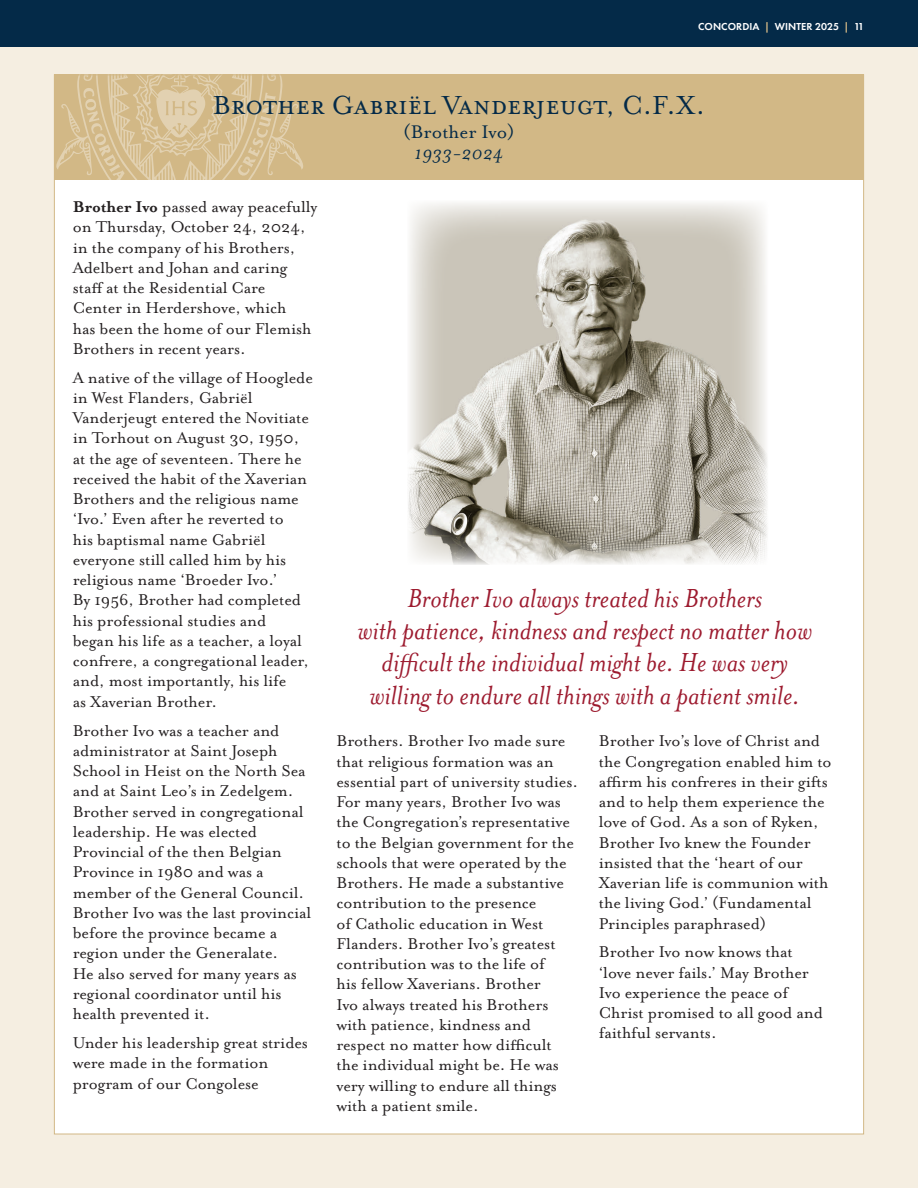
<style>
.page{position:relative;width:918px;height:1188px;background:#f5eee1}
.page>*{position:absolute;margin:0;border:0;box-sizing:border-box;transform-origin:0 0}
.t1{font:italic 30px/32.2px "Mrs Eaves OT";color:#9d1b2f;text-align:center}
.t2{font:30px "Mrs Eaves OT";color:#042a48}
.t3{font:21px "Mrs Eaves OT";color:#042a48}
.t4{font:italic 21px "Mrs Eaves OT";color:#042a48}
.t5{font:18px/20.2px "Mrs Eaves OT";letter-spacing:-.005em;color:#231f20}
.t6{font:600 10.5px "Futura PT";letter-spacing:.01em;color:#fff}
.s1{color:#d2b886}
.s2{font-weight:700}
</style>
<div class="page">
<div style="left:0;top:0;width:918px;height:47px;background:#042a48"></div>
<div style="left:54px;top:75px;width:810px;height:1059px;background:#fff"></div>
<div style="left:54px;top:75px;width:810px;height:105px;background:#d2b886"></div>
<svg style="left:56px;top:77px;width:247px;height:103px"></svg>
<img style="left:408px;top:202px;width:359px;height:363px">
<p class="t6" style="left:698px;top:20px;width:167px">CONCORDIA <span class="s1">|</span> WINTER 2025 <span class="s1">|</span> 11</p>
<h1 class="t2" style="left:213px;top:88px;width:494px">Brother Gabriël Vanderjeugt, C.F.X.</h1>
<p class="t3" style="left:403px;top:120px;width:113px">(Brother Ivo)</p>
<p class="t4" style="left:415px;top:141px;width:90px">1933-2024</p>
<p class="t5" style="left:73px;top:197px;width:246px"><span class="s2">Brother Ivo</span> passed away peacefully on Thursday, October 24, 2024, in the company of his Brothers,<br>Adelbert and Johan and caring staff at the Residential Care<br>Center in Herdershove, which<br>has been the home of our Flemish<br>Brothers in recent years.</p>
<p class="t5" style="left:73px;top:367px;width:242px">A native of the village of Hooglede in West Flanders, Gabriël<br>Vanderjeugt entered the Novitiate in Torhout on August 30, 1950, at the age of seventeen. There he received the habit of the Xaverian<br>Brothers and the religious name ‘Ivo.’ Even after he reverted to<br>his baptismal name Gabriël everyone still called him by his religious name ‘Broeder Ivo.’<br>By 1956, Brother had completed his professional studies and<br>began his life as a teacher, a loyal confrere, a congregational leader, and, most importantly, his life<br>as Xaverian Brother.</p>
<p class="t5" style="left:73px;top:720px;width:240px">Brother Ivo was a teacher and administrator at Saint Joseph<br>School in Heist on the North Sea and at Saint Leo’s in Zedelgem.<br>Brother served in congregational leadership. He was elected<br>Provincial of the then Belgian<br>Province in 1980 and was a member of the General Council.<br>Brother Ivo was the last provincial before the province became a region under the Generalate.<br>He also served for many years as regional coordinator until his health prevented it.</p>
<p class="t5" style="left:73px;top:1032px;width:237px">Under his leadership great strides were made in the formation program of our Congolese</p>
<h1 class="t1" style="left:358px;top:582px;width:456px">Brother Ivo always treated his Brothers<br>with patience, kindness and respect no matter how difficult the individual might be. He was very willing to endure all things with a patient smile.</h1>
<p class="t5" style="left:336px;top:731px;width:243px">Brothers. Brother Ivo made sure that religious formation was an essential part of university studies.<br>For many years, Brother Ivo was the Congregation’s representative to the Belgian government for the schools that were operated by the<br>Brothers. He made a substantive contribution to the presence<br>of Catholic education in West<br>Flanders. Brother Ivo’s greatest contribution was to the life of<br>his fellow Xaverians. Brother<br>Ivo always treated his Brothers with patience, kindness and respect no matter how difficult the individual might be. He was very willing to endure all things with a patient smile.</p>
<p class="t5" style="left:599px;top:731px;width:234px">Brother Ivo’s love of Christ and the Congregation enabled him to affirm his confreres in their gifts and to help them experience the love of God. As a son of Ryken,<br>Brother Ivo knew the Founder insisted that the ‘heart of our<br>Xaverian life is communion with the living God.’ (Fundamental<br>Principles paraphrased)</p>
<p class="t5" style="left:599px;top:942px;width:226px">Brother Ivo now knows that ‘love never fails.’ May Brother<br>Ivo experience the peace of<br>Christ promised to all good and faithful servants.</p>
</div>
